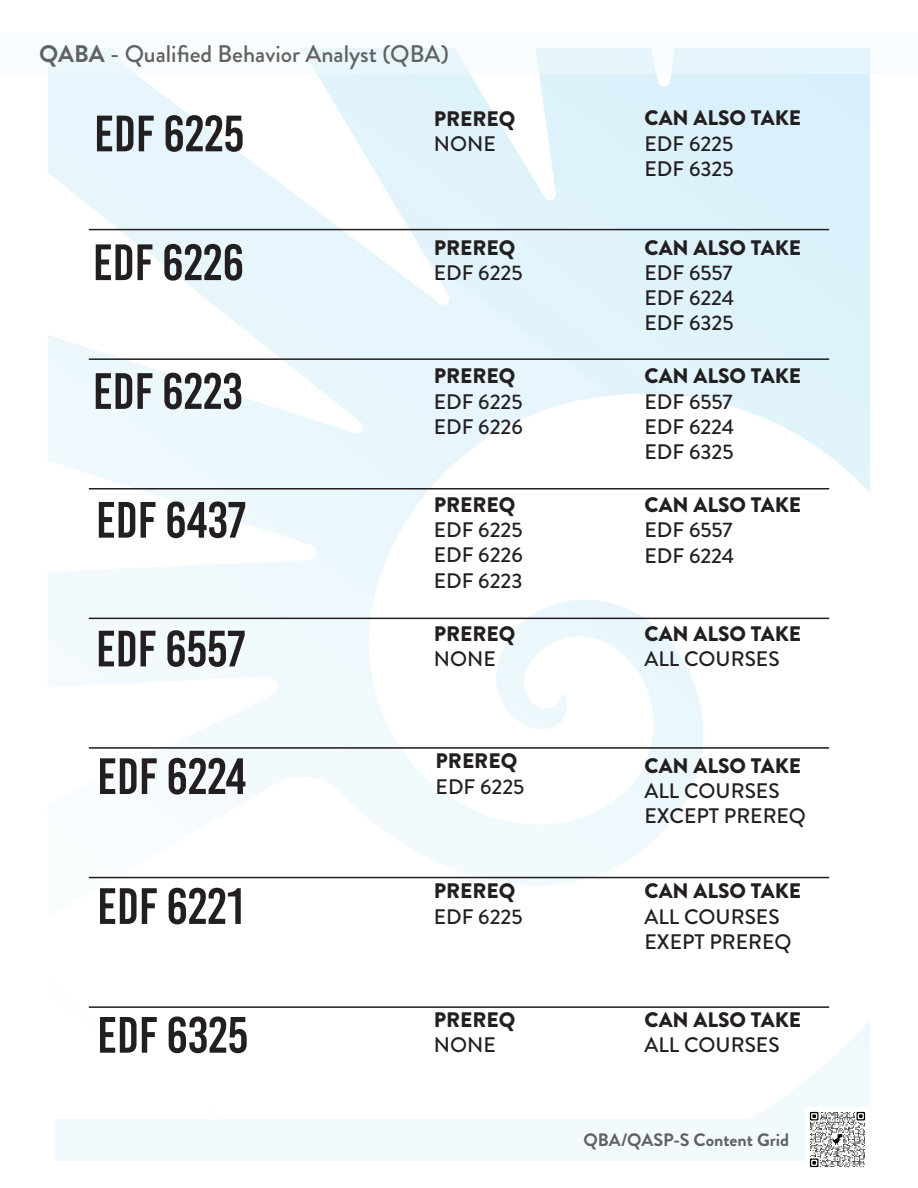
<style>
.page{position:relative;width:918px;height:1188px;background:#fff}
.page>*{position:absolute;margin:0;border:0;box-sizing:border-box;transform-origin:0 0}
.t1{font:51px "Bebas Kai";color:#231f20}
.t2{font:500 24px "Brandon Grotesque";color:#606160}
.t3{font:500 21px/25.2px "Brandon Grotesque";color:#231f20}
.t4{font:900 21px "Brandon Grotesque";color:#231f20}
.t5{font:700 18px "Brandon Grotesque";color:#606160}
.s1{font-weight:700}
</style>
<div class="page">
<hr style="left:89px;top:229px;width:740px;height:1px;background:#231f20">
<hr style="left:89px;top:358px;width:740px;height:2px;background:#231f20">
<hr style="left:89px;top:488px;width:740px;height:2px;background:#231f20">
<hr style="left:89px;top:618px;width:740px;height:1px;background:#231f20">
<hr style="left:89px;top:747px;width:740px;height:2px;background:#231f20">
<hr style="left:89px;top:877px;width:740px;height:1px;background:#231f20">
<hr style="left:89px;top:1006px;width:740px;height:2px;background:#231f20">
<div style="left:55px;top:1119px;width:814px;height:42px;background:#f3fafd"></div>
<img style="left:805px;top:1111px;width:64px;height:57px">
<div style="left:0;top:32px;width:918px;height:42px;background:linear-gradient(to right,#f7fbfe,#eef8fc)"></div>
<p class="t2" style="left:39px;top:37px;width:411px"><span class="s1">QABA</span> - Qualified Behavior Analyst (QBA)</p>
<h1 class="t1" style="left:94px;top:106px;width:152px">EDF 6225</h1>
<h1 class="t1" style="left:93px;top:235px;width:153px">EDF 6226</h1>
<h1 class="t1" style="left:93px;top:364px;width:152px">EDF 6223</h1>
<h1 class="t1" style="left:96px;top:493px;width:151px">EDF 6437</h1>
<h1 class="t1" style="left:96px;top:621px;width:151px">EDF 6557</h1>
<h1 class="t1" style="left:97px;top:749px;width:151px">EDF 6224</h1>
<h1 class="t1" style="left:97px;top:879px;width:148px">EDF 6221</h1>
<h1 class="t1" style="left:97px;top:1008px;width:153px">EDF 6325</h1>
<p class="t4" style="left:434px;top:104px;width:83px">PREREQ</p>
<p class="t3" style="left:434px;top:132px;width:63px">NONE</p>
<p class="t4" style="left:434px;top:232px;width:83px">PREREQ</p>
<p class="t3" style="left:434px;top:260px;width:90px">EDF 6225</p>
<p class="t4" style="left:434px;top:361px;width:83px">PREREQ</p>
<p class="t3" style="left:434px;top:389px;width:90px">EDF 6225<br>EDF 6226</p>
<p class="t4" style="left:434px;top:490px;width:83px">PREREQ</p>
<p class="t3" style="left:434px;top:518px;width:90px;text-align:justify">EDF 6225<br>EDF 6226<br>EDF 6223</p>
<p class="t4" style="left:434px;top:619px;width:83px">PREREQ</p>
<p class="t3" style="left:434px;top:647px;width:63px">NONE</p>
<p class="t4" style="left:436px;top:746px;width:83px">PREREQ</p>
<p class="t3" style="left:436px;top:774px;width:90px">EDF 6225</p>
<p class="t4" style="left:434px;top:876px;width:83px">PREREQ</p>
<p class="t3" style="left:434px;top:904px;width:90px">EDF 6225</p>
<p class="t4" style="left:434px;top:1005px;width:83px">PREREQ</p>
<p class="t3" style="left:434px;top:1033px;width:63px">NONE</p>
<p class="t4" style="left:645px;top:103px;width:158px">CAN ALSO TAKE</p>
<p class="t3" style="left:645px;top:131px;width:90px">EDF 6225<br>EDF 6325</p>
<p class="t4" style="left:645px;top:232px;width:158px">CAN ALSO TAKE</p>
<p class="t3" style="left:645px;top:260px;width:91px;text-align:justify">EDF 6557<br>EDF 6224<br>EDF 6325</p>
<p class="t4" style="left:645px;top:361px;width:158px">CAN ALSO TAKE</p>
<p class="t3" style="left:645px;top:389px;width:91px;text-align:justify">EDF 6557<br>EDF 6224<br>EDF 6325</p>
<p class="t4" style="left:645px;top:490px;width:158px">CAN ALSO TAKE</p>
<p class="t3" style="left:645px;top:518px;width:91px">EDF 6557<br>EDF 6224</p>
<p class="t4" style="left:645px;top:619px;width:158px">CAN ALSO TAKE</p>
<p class="t3" style="left:645px;top:647px;width:137px">ALL COURSES</p>
<p class="t4" style="left:645px;top:750px;width:158px">CAN ALSO TAKE</p>
<p class="t3" style="left:645px;top:778px;width:163px">ALL COURSES<br>EXCEPT PREREQ</p>
<p class="t4" style="left:645px;top:876px;width:158px">CAN ALSO TAKE</p>
<p class="t3" style="left:645px;top:904px;width:149px">ALL COURSES<br>EXEPT PREREQ</p>
<p class="t4" style="left:645px;top:1005px;width:158px">CAN ALSO TAKE</p>
<p class="t3" style="left:645px;top:1033px;width:137px">ALL COURSES</p>
<p class="t5" style="left:583px;top:1127px;width:207px">QBA/QASP-S Content Grid</p>
</div>
